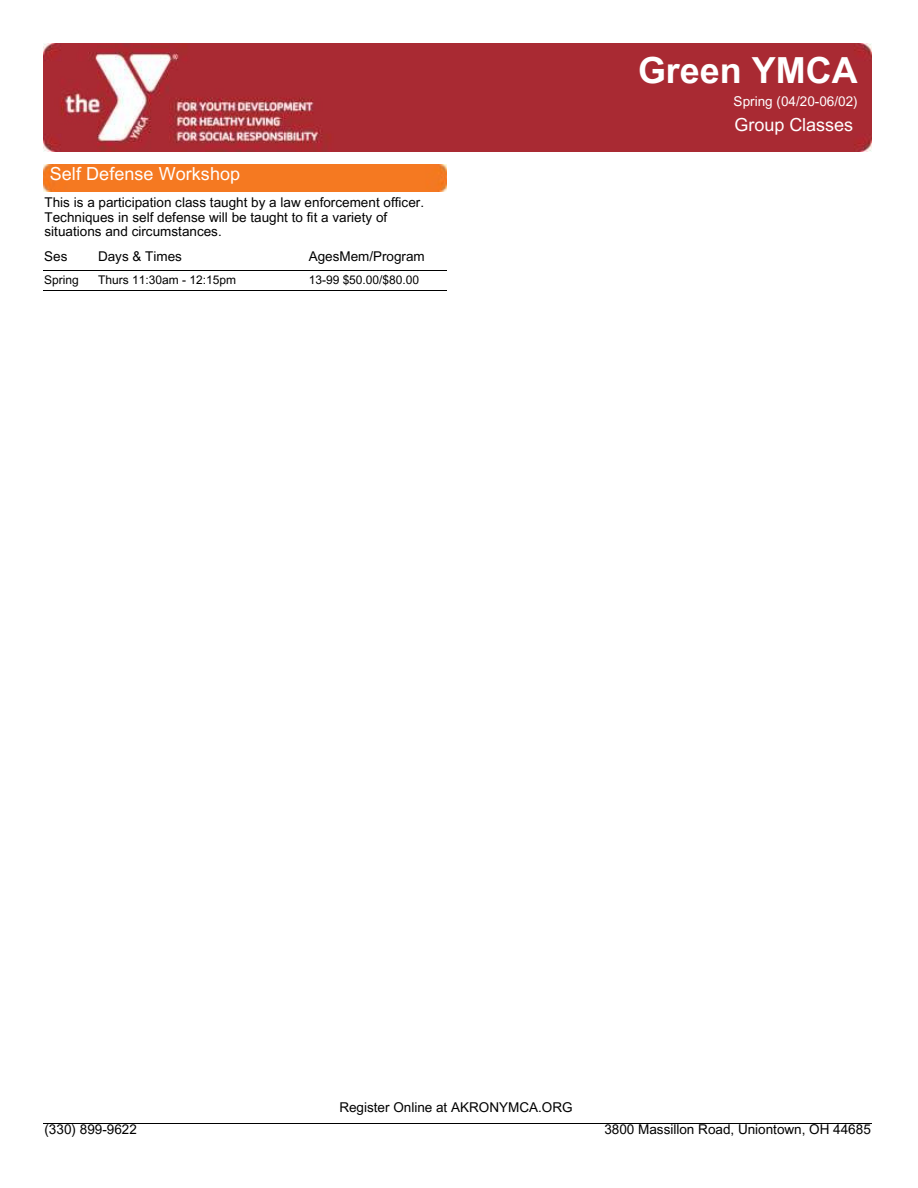
<style>
.page{position:relative;width:918px;height:1188px;background:#fff}
.page>*{position:absolute;margin:0;border:0;box-sizing:border-box;transform-origin:0 0}
.t1{font:700 36px "Arial MT Pro";color:#fff}
.t2{font:18px "Arial MT Pro";letter-spacing:.005em;color:#fff}
.t3{font:13.5px/14.7px "Arial MT Pro";color:#000}
.t4{font:13.5px "Arial MT Pro";color:#fff}
.t5{font:12px "Arial MT Pro";color:#000}
</style>
<div class="page">
<img style="left:43px;top:43px;width:828px;height:108px">
<div style="left:43px;top:165px;width:404px;height:27px;background:#f57921"></div>
<hr style="left:43px;top:1123px;width:828px;height:1px;background:#000">
<hr style="left:43px;top:271px;width:403px;height:1px;background:#000">
<hr style="left:43px;top:290px;width:403px;height:1px;background:#000">
<p class="t2" style="left:50px;top:167px;width:192px">Self Defense Workshop</p>
<p class="t3" style="left:44px;top:197px;width:381px">This is a participation class taught by a law enforcement officer.<br>Techniques in self defense will be taught to fit a variety of situations and circumstances.</p>
<h1 class="t3" style="left:44px;top:251px;width:25px">Ses</h1>
<h2 class="t5" style="left:44px;top:275px;width:36px">Spring</h2>
<p class="t3" style="left:98px;top:251px;width:85px">Days &amp; Times</p>
<p class="t5" style="left:98px;top:275px;width:140px">Thurs 11:30am - 12:15pm</p>
<p class="t3" style="left:309px;top:251px;width:117px">AgesMem/Program</p>
<p class="t5" style="left:309px;top:275px;width:112px">13-99 $50.00/$80.00</p>
<p class="t1" style="left:638px;top:57px;width:221px">Green YMCA</p>
<p class="t4" style="left:734px;top:97px;width:126px">Spring (04/20-06/02)</p>
<p class="t2" style="left:734px;top:118px;width:120px">Group Classes</p>
<p class="t3" style="left:44px;top:1124px;width:94px">(330) 899-9622</p>
<h2 class="t3" style="left:339px;top:1101px;width:235px">Register Online at AKRONYMCA.ORG</h2>
<h1 class="t3" style="left:604px;top:1124px;width:268px">3800 Massillon Road, Uniontown, OH 44685</h1>
</div>
